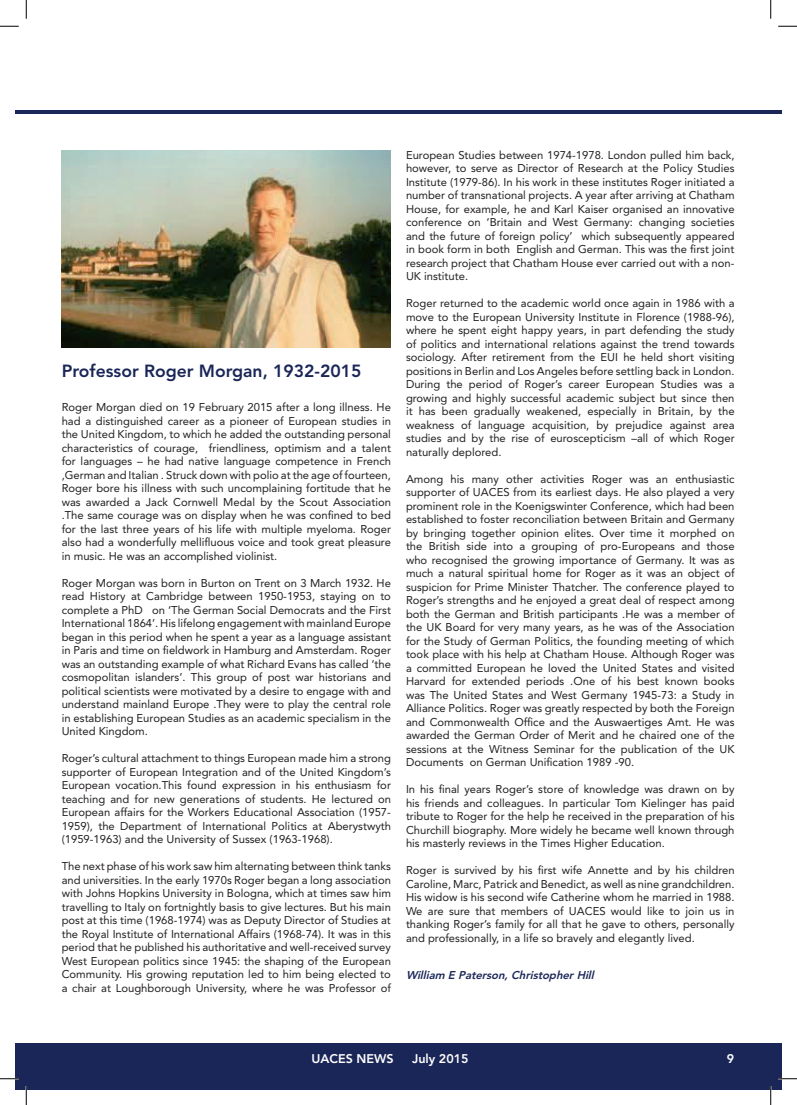
<style>
.page{position:relative;width:797px;height:1105px;background:#fff}
.page>*{position:absolute;margin:0;border:0;box-sizing:border-box;transform-origin:0 0}
.t1{font:800 17.5px "Avenir LT Std";color:#1a2657}
.t2{font:800 12.5px "Avenir LT Std";color:#fff}
.t3{font:11.25px/13.5px "Avenir LT Std";color:#231f20;text-align:justify}
.t4{font:italic 800 11.25px "Avenir LT Std";color:#1a2657}
</style>
<div class="page">
<div style="left:16px;top:1043px;width:10px;height:46px;background:#1a2657"></div>
<div style="left:26px;top:1043px;width:755px;height:46px;background:#1a2657"></div>
<hr style="left:16px;top:110px;width:765px;height:4px;background:#1a2657">
<img style="left:62px;top:150px;width:329px;height:197px">
<svg style="left:0;top:25px;width:19px;height:2px"></svg>
<svg style="left:778px;top:25px;width:19px;height:2px"></svg>
<svg style="left:0;top:1078px;width:19px;height:1px"></svg>
<svg style="left:778px;top:1078px;width:19px;height:1px"></svg>
<svg style="left:25px;top:0;width:2px;height:19px"></svg>
<svg style="left:25px;top:1086px;width:2px;height:19px"></svg>
<svg style="left:770px;top:0;width:1px;height:19px"></svg>
<svg style="left:770px;top:1086px;width:1px;height:19px"></svg>
<h1 class="t1" style="left:62px;top:361px;width:301px">Professor Roger Morgan, 1932-2015</h1>
<p class="t3" style="left:62px;top:401px;width:331px">Roger Morgan died on 19 February 2015 after a long illness. He had a distinguished career as a pioneer of European studies in the United Kingdom, to which he added the outstanding personal characteristics of courage, friendliness, optimism and a talent for languages – he had native language competence in French ,German and Italian . Struck down with polio at the age of fourteen, Roger bore his illness with such uncomplaining fortitude that he was awarded a Jack Cornwell Medal by the Scout Association .The same courage was on display when he was confined to bed for the last three years of his life with multiple myeloma. Roger also had a wonderfully mellifluous voice and took great pleasure in music. He was an accomplished violinist.</p>
<p class="t3" style="left:62px;top:576px;width:331px">Roger Morgan was born in Burton on Trent on 3 March 1932. He read History at Cambridge between 1950-1953, staying on to complete a PhD on ‘The German Social Democrats and the First International 1864’. His lifelong engagement with mainland Europe began in this period when he spent a year as a language assistant in Paris and time on fieldwork in Hamburg and Amsterdam. Roger was an outstanding example of what Richard Evans has called ‘the cosmopolitan islanders’. This group of post war historians and political scientists were motivated by a desire to engage with and understand mainland Europe .They were to play the central role in establishing European Studies as an academic specialism in the United Kingdom.</p>
<p class="t3" style="left:62px;top:752px;width:331px">Roger’s cultural attachment to things European made him a strong supporter of European Integration and of the United Kingdom’s European vocation.This found expression in his enthusiasm for teaching and for new generations of students. He lectured on European affairs for the Workers Educational Association (1957- 1959), the Department of International Politics at Aberystwyth (1959-1963) and the University of Sussex (1963-1968).</p>
<p class="t3" style="left:62px;top:860px;width:331px">The next phase of his work saw him alternating between think tanks and universities. In the early 1970s Roger began a long association with Johns Hopkins University in Bologna, which at times saw him travelling to Italy on fortnightly basis to give lectures. But his main post at this time (1968-1974) was as Deputy Director of Studies at the Royal Institute of International Affairs (1968-74). It was in this period that he published his authoritative and well-received survey West European politics since 1945: the shaping of the European Community. His growing reputation led to him being elected to a chair at Loughborough University, where he was Professor of</p>
<p class="t3" style="left:406px;top:148px;width:330px">European Studies between 1974-1978. London pulled him back, however, to serve as Director of Research at the Policy Studies Institute (1979-86). In his work in these institutes Roger initiated a number of transnational projects. A year after arriving at Chatham House, for example, he and Karl Kaiser organised an innovative conference on ‘Britain and West Germany: changing societies and the future of foreign policy’ which subsequently appeared in book form in both English and German. This was the first joint research project that Chatham House ever carried out with a non-UK institute.</p>
<p class="t3" style="left:406px;top:296px;width:330px">Roger returned to the academic world once again in 1986 with a move to the European University Institute in Florence (1988-96), where he spent eight happy years, in part defending the study of politics and international relations against the trend towards sociology. After retirement from the EUI he held short visiting positions in Berlin and Los Angeles before settling back in London.<br>During the period of Roger’s career European Studies was a growing and highly successful academic subject but since then it has been gradually weakened, especially in Britain, by the weakness of language acquisition, by prejudice against area studies and by the rise of euroscepticism –all of which Roger naturally deplored.</p>
<p class="t3" style="left:406px;top:472px;width:330px">Among his many other activities Roger was an enthusiastic supporter of UACES from its earliest days. He also played a very prominent role in the Koenigswinter Conference, which had been established to foster reconciliation between Britain and Germany by bringing together opinion elites. Over time it morphed on the British side into a grouping of pro-Europeans and those who recognised the growing importance of Germany. It was as much a natural spiritual home for Roger as it was an object of suspicion for Prime Minister Thatcher. The conference played to Roger’s strengths and he enjoyed a great deal of respect among both the German and British participants .He was a member of the UK Board for very many years, as he was of the Association for the Study of German Politics, the founding meeting of which took place with his help at Chatham House. Although Roger was a committed European he loved the United States and visited Harvard for extended periods .One of his best known books was The United States and West Germany 1945-73: a Study in Alliance Politics. Roger was greatly respected by both the Foreign and Commonwealth Office and the Auswaertiges Amt. He was awarded the German Order of Merit and he chaired one of the sessions at the Witness Seminar for the publication of the UK Documents on German Unification 1989 -90.</p>
<p class="t3" style="left:406px;top:782px;width:330px">In his final years Roger’s store of knowledge was drawn on by his friends and colleagues. In particular Tom Kielinger has paid tribute to Roger for the help he received in the preparation of his Churchill biography. More widely he became well known through his masterly reviews in the Times Higher Education.</p>
<p class="t3" style="left:406px;top:863px;width:330px">Roger is survived by his first wife Annette and by his children Caroline, Marc, Patrick and Benedict, as well as nine grandchildren.<br>His widow is his second wife Catherine whom he married in 1988.<br>We are sure that members of UACES would like to join us in thanking Roger’s family for all that he gave to others, personally and professionally, in a life so bravely and elegantly lived.</p>
<p class="t4" style="left:406px;top:969px;width:192px">William E Paterson,ChristopherHill</p>
<p class="t2" style="left:311px;top:1051px;width:84px">UACES NEWS</p>
<p class="t2" style="left:412px;top:1051px;width:58px">July 2015</p>
<p class="t2" style="left:726px;top:1051px;width:9px">9</p>
</div>
